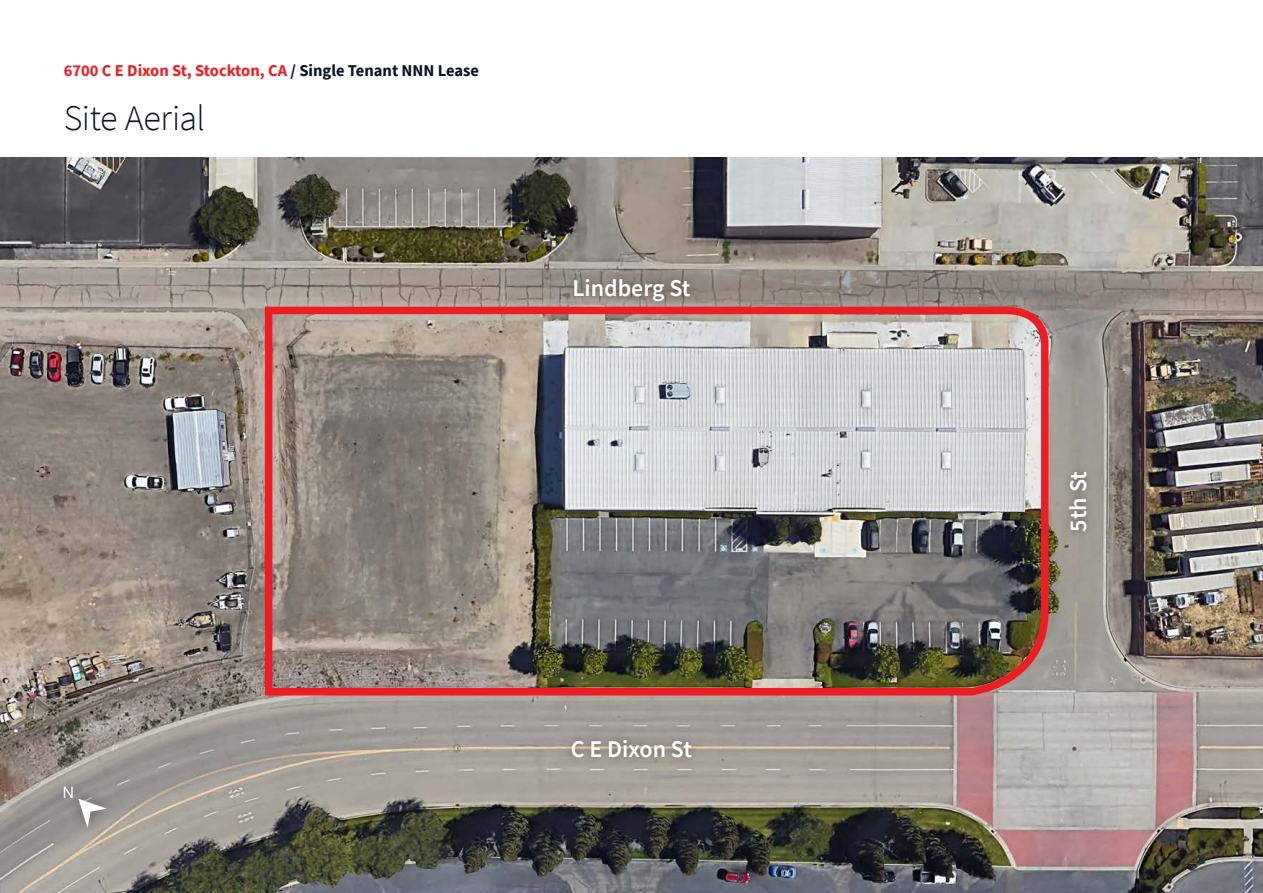
<style>
.page{position:relative;width:1263px;height:893px;background:#fff}
.page>*{position:absolute;margin:0;border:0;box-sizing:border-box;transform-origin:0 0}
.Section_heading_-_24pt{font:300 36px "Source Sans Pro";letter-spacing:-.015em;color:#091526}
.Table_-_Row_Header{font:600 24px "Source Sans Pro";color:#fff}
.t1{font:700 16.5px "Source Sans Pro";color:#ee1d23}
.s1{color:#091526}
</style>
<div class="page">
<img style="left:0;top:157px;width:1263px;height:736px">
<div style="left:563px;top:732px;width:137px;height:34px;background:#231f20;opacity:.5"></div>
<div style="left:1060px;top:463px;width:35px;height:76px;background:#231f20;opacity:.5"></div>
<div style="left:565px;top:270px;width:134px;height:39px;background:#231f20;opacity:.5"></div>
<img style="left:261px;top:303px;width:791px;height:396px">
<div style="left:50px;top:774px;width:68px;height:65px;background:#231f20;opacity:.5"></div>
<svg style="left:64px;top:787px;width:43px;height:41px;background:#a29f9c"></svg>
<p class="t1" style="left:64px;top:60px;width:417px">6700 C E Dixon St, Stockton, CA <span class="s1">/ Single Tenant NNN Lease</span></p>
<p class="Section_heading_-_24pt" style="left:64px;top:96px;width:143px">Site Aerial</p>
<p class="Table_-_Row_Header" style="left:572px;top:272px;width:120px">Lindberg St</p>
<p class="Table_-_Row_Header" style="left:571px;top:733px;width:123px">C E Dixon St</p>
<p class="Table_-_Row_Header" style="left:1062px;top:531px;width:62px;rotate:-90deg">5th St</p>
</div>
